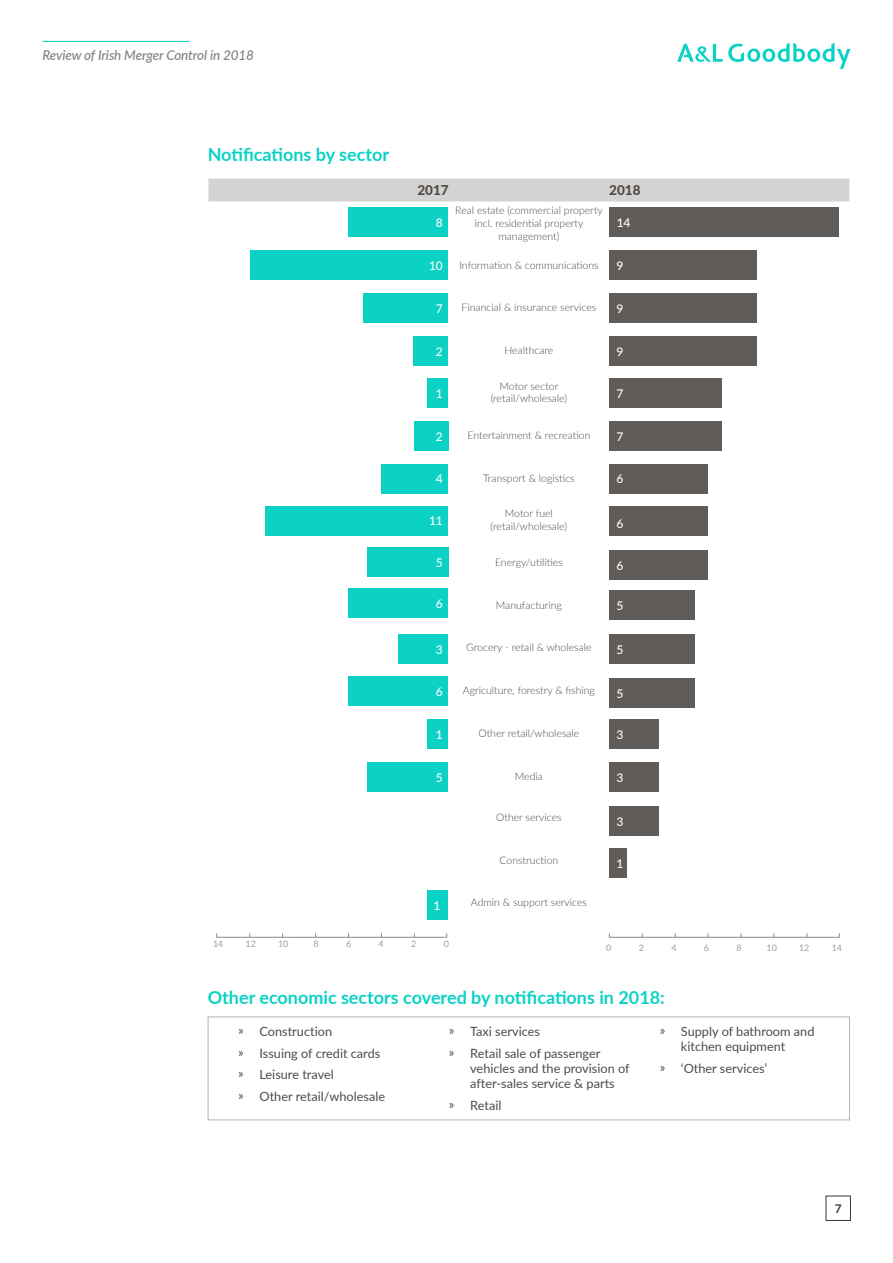
<style>
.page{position:relative;width:893px;height:1263px;background:#fff}
.page>*{position:absolute;margin:0;border:0;box-sizing:border-box;transform-origin:0 0}
.t1{font:700 18px "Lato";color:#0bd2c5}
.t2{font:italic 500 13.5px "Lato";letter-spacing:-.01em;color:#84827f}
.t3{font:800 13.5px "Lato";color:#4e4a47}
.t4{font:12.75px/21.8px "Lato";color:#4e4a47}
.t5{font:500 12px "Lato";color:#fff}
.t6{font:700 12px "Lato";color:#3c3935}
.t7{font:300 10.5px/12.6px "Lato";color:#4e4a47;text-align:center}
.t8{font:9px "Lato";letter-spacing:-.01em;color:#a19f9d}
</style>
<div class="page">
<div style="left:826px;top:1195px;width:25px;height:26px;border:1px solid #3c3935"></div>
<svg style="left:677px;top:43px;width:173px;height:26px"></svg>
<hr style="left:43px;top:41px;width:147px;height:1px;background:#0bd2c5">
<div style="left:208px;top:179px;width:641px;height:22px;background:#d4d3d2"></div>
<div style="left:367px;top:547px;width:81px;height:30px;background:#0bd2c5"></div>
<div style="left:609px;top:506px;width:99px;height:30px;background:#5f5c59"></div>
<div style="left:265px;top:506px;width:183px;height:30px;background:#0bd2c5"></div>
<div style="left:208px;top:1016px;width:642px;height:104px;border:1px solid #b5b4b2"></div>
<div style="left:609px;top:719px;width:49px;height:30px;background:#5f5c59"></div>
<div style="left:609px;top:634px;width:85px;height:30px;background:#5f5c59"></div>
<div style="left:609px;top:590px;width:85px;height:30px;background:#5f5c59"></div>
<div style="left:609px;top:550px;width:99px;height:30px;background:#5f5c59"></div>
<div style="left:609px;top:464px;width:99px;height:29px;background:#5f5c59"></div>
<div style="left:609px;top:421px;width:113px;height:30px;background:#5f5c59"></div>
<div style="left:609px;top:379px;width:113px;height:29px;background:#5f5c59"></div>
<div style="left:609px;top:336px;width:147px;height:30px;background:#5f5c59"></div>
<div style="left:609px;top:293px;width:147px;height:30px;background:#5f5c59"></div>
<div style="left:609px;top:250px;width:147px;height:30px;background:#5f5c59"></div>
<div style="left:609px;top:207px;width:230px;height:30px;background:#5f5c59"></div>
<div style="left:609px;top:848px;width:18px;height:30px;background:#5f5c59"></div>
<div style="left:609px;top:806px;width:49px;height:30px;background:#5f5c59"></div>
<div style="left:609px;top:678px;width:85px;height:30px;background:#5f5c59"></div>
<div style="left:609px;top:762px;width:49px;height:29px;background:#5f5c59"></div>
<div style="left:398px;top:634px;width:50px;height:30px;background:#0bd2c5"></div>
<div style="left:414px;top:336px;width:34px;height:30px;background:#0bd2c5"></div>
<div style="left:364px;top:293px;width:84px;height:30px;background:#0bd2c5"></div>
<div style="left:251px;top:250px;width:197px;height:30px;background:#0bd2c5"></div>
<div style="left:349px;top:207px;width:99px;height:30px;background:#0bd2c5"></div>
<div style="left:381px;top:464px;width:67px;height:29px;background:#0bd2c5"></div>
<div style="left:427px;top:890px;width:20px;height:30px;background:#0bd2c5"></div>
<hr style="left:217px;top:937px;width:230px;height:1px;background:#8e8b89">
<div style="left:349px;top:588px;width:99px;height:30px;background:#0bd2c5"></div>
<hr style="left:609px;top:937px;width:230px;height:1px;background:#8e8b89">
<div style="left:427px;top:379px;width:21px;height:29px;background:#0bd2c5"></div>
<div style="left:414px;top:421px;width:34px;height:30px;background:#0bd2c5"></div>
<div style="left:349px;top:676px;width:99px;height:30px;background:#0bd2c5"></div>
<div style="left:427px;top:719px;width:21px;height:30px;background:#0bd2c5"></div>
<div style="left:367px;top:762px;width:81px;height:29px;background:#0bd2c5"></div>
<p class="t2" style="left:43px;top:45px;width:213px">Review of Irish Merger Control in 2018</p>
<h1 class="t1" style="left:208px;top:141px;width:183px">Notifications by sector</h1>
<p class="t3" style="left:417px;top:180px;width:33px">2017</p>
<p class="t3" style="left:609px;top:180px;width:33px">2018</p>
<p class="t7" style="left:455px;top:204px;width:149px">Real estate (commercial property incl. residential property management)</p>
<p class="t7" style="left:459px;top:258px;width:141px">Information &amp; communications</p>
<p class="t7" style="left:462px;top:301px;width:136px">Financial &amp; insurance services</p>
<p class="t7" style="left:504px;top:343px;width:50px">Healthcare</p>
<p class="t7" style="left:491px;top:379px;width:78px">Motor sector (retail/wholesale)</p>
<p class="t7" style="left:467px;top:428px;width:124px">Entertainment &amp; recreation</p>
<p class="t7" style="left:483px;top:472px;width:93px">Transport &amp; logistics</p>
<p class="t7" style="left:491px;top:507px;width:78px">Motor fuel (retail/wholesale)</p>
<p class="t7" style="left:495px;top:556px;width:69px">Energy/utilities</p>
<p class="t7" style="left:496px;top:598px;width:68px">Manufacturing</p>
<p class="t7" style="left:466px;top:641px;width:127px">Grocery - retail &amp; wholesale</p>
<p class="t7" style="left:463px;top:683px;width:134px">Agriculture, forestry &amp; fishing</p>
<p class="t7" style="left:478px;top:727px;width:102px">Other retail/wholesale</p>
<p class="t7" style="left:515px;top:769px;width:30px">Media</p>
<p class="t7" style="left:496px;top:811px;width:67px">Other services</p>
<p class="t7" style="left:499px;top:853px;width:60px">Construction</p>
<p class="t7" style="left:471px;top:896px;width:118px">Admin &amp; support services</p>
<p class="t5" style="left:436px;top:214px;width:8px">8</p>
<p class="t5" style="left:617px;top:214px;width:15px">14</p>
<p class="t5" style="left:616px;top:257px;width:8px">9</p>
<p class="t5" style="left:429px;top:257px;width:15px">10</p>
<p class="t5" style="left:436px;top:300px;width:8px">7</p>
<p class="t5" style="left:436px;top:343px;width:8px">2</p>
<p class="t5" style="left:616px;top:300px;width:8px">9</p>
<p class="t5" style="left:616px;top:343px;width:8px">9</p>
<p class="t5" style="left:436px;top:385px;width:8px">1</p>
<p class="t5" style="left:436px;top:428px;width:8px">2</p>
<p class="t5" style="left:616px;top:385px;width:8px">7</p>
<p class="t5" style="left:616px;top:428px;width:8px">7</p>
<p class="t5" style="left:436px;top:470px;width:8px">4</p>
<p class="t5" style="left:616px;top:470px;width:8px">6</p>
<p class="t5" style="left:616px;top:514px;width:8px">6</p>
<p class="t5" style="left:616px;top:557px;width:8px">6</p>
<p class="t5" style="left:616px;top:597px;width:8px">5</p>
<p class="t5" style="left:616px;top:641px;width:8px">5</p>
<p class="t5" style="left:616px;top:685px;width:8px">5</p>
<p class="t5" style="left:429px;top:511px;width:15px">11</p>
<p class="t5" style="left:436px;top:553px;width:8px">5</p>
<p class="t5" style="left:436px;top:595px;width:8px">6</p>
<p class="t5" style="left:436px;top:641px;width:8px">3</p>
<p class="t5" style="left:436px;top:683px;width:8px">6</p>
<p class="t5" style="left:436px;top:725px;width:8px">1</p>
<p class="t5" style="left:436px;top:768px;width:8px">5</p>
<p class="t5" style="left:616px;top:726px;width:8px">3</p>
<p class="t5" style="left:616px;top:768px;width:8px">3</p>
<p class="t5" style="left:616px;top:813px;width:8px">3</p>
<p class="t5" style="left:616px;top:855px;width:8px">1</p>
<p class="t5" style="left:433px;top:897px;width:8px">1</p>
<p class="t8" style="left:213px;top:937px;width:11px">14</p>
<p class="t8" style="left:246px;top:937px;width:12px">12</p>
<p class="t8" style="left:278px;top:937px;width:12px">10</p>
<p class="t8" style="left:313px;top:937px;width:7px">8</p>
<p class="t8" style="left:346px;top:937px;width:7px">6</p>
<p class="t8" style="left:379px;top:937px;width:7px">4</p>
<p class="t8" style="left:411px;top:937px;width:7px">2</p>
<p class="t8" style="left:444px;top:937px;width:7px">0</p>
<p class="t8" style="left:606px;top:941px;width:7px">0</p>
<p class="t8" style="left:639px;top:941px;width:7px">2</p>
<p class="t8" style="left:671px;top:941px;width:7px">4</p>
<p class="t8" style="left:704px;top:941px;width:7px">6</p>
<p class="t8" style="left:736px;top:941px;width:7px">8</p>
<p class="t8" style="left:767px;top:941px;width:12px">10</p>
<p class="t8" style="left:799px;top:941px;width:12px">12</p>
<p class="t8" style="left:832px;top:941px;width:12px">14</p>
<h1 class="t1" style="left:208px;top:984px;width:459px">Other economic sectors covered by notifications in 2018:</h1>
<p class="t4" style="left:238px;top:1020px;width:148px">҉ Construction<br>҉ Issuing of credit cards ҉ Leisure travel<br>҉ Other retail/wholesale</p>
<p class="t4" style="left:449px;top:1020px;width:153px">҉ Taxi services<br>҉ Retail sale of passenger</p>
<p class="t4" style="left:470px;top:1060px;width:161px;line-height:15.3px">vehicles and the provision of after-sales service &amp; parts</p>
<p class="t4" style="left:449px;top:1094px;width:54px">҉ Retail</p>
<p class="t4" style="left:681px;top:1023px;width:135px;line-height:15.3px;text-indent:-21px">҉ Supply of bathroom and kitchen equipment</p>
<p class="t4" style="left:660px;top:1057px;width:109px">҉ ‘Other services’</p>
<p class="t6" style="left:835px;top:1200px;width:8px">7</p>
</div>
